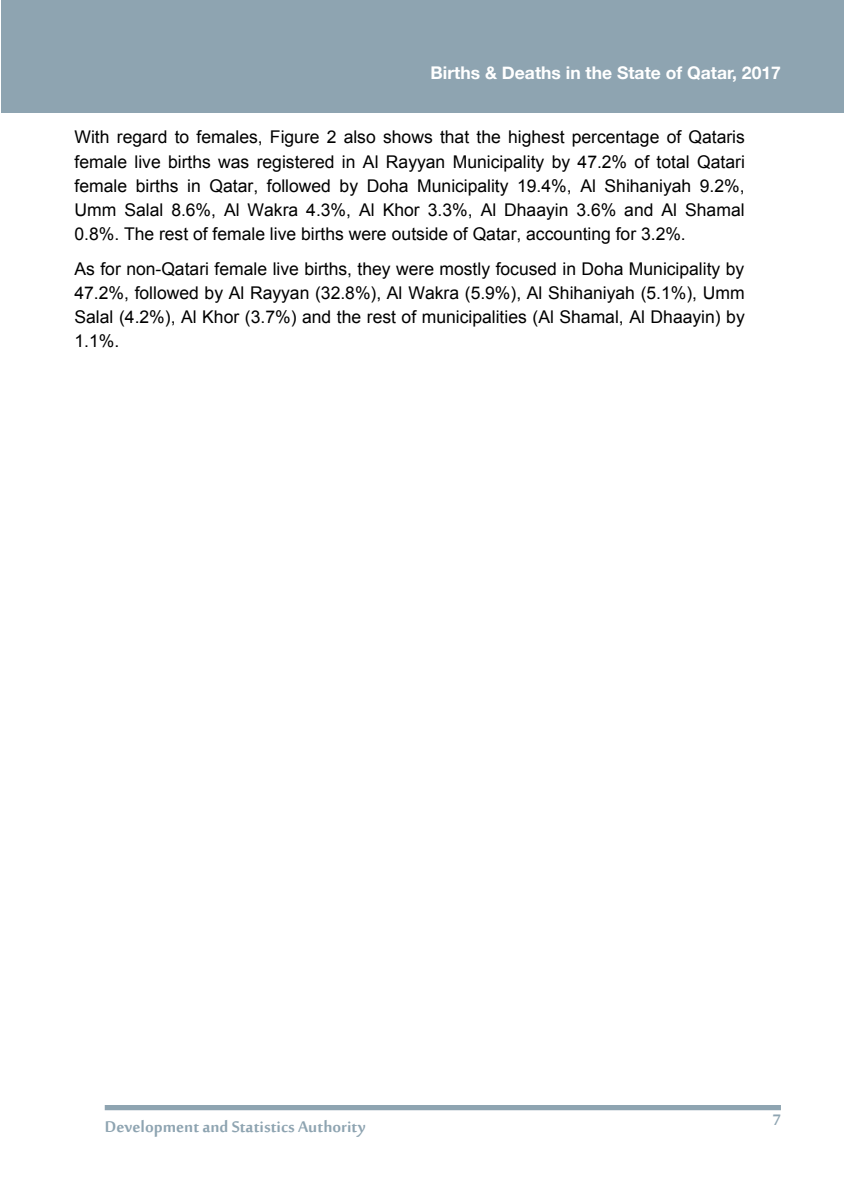
<style>
.page{position:relative;width:844px;height:1191px;background:#fff}
.page>*{position:absolute;margin:0;border:0;box-sizing:border-box;transform-origin:0 0}
.t1{font:700 21px "Sakkal Majalla";color:#8ea4b1}
.t2{font:17.5px/24.2px "Arial";color:#000;text-align:justify}
.t3{font:700 17.5px "Helvetica Neue";color:#fff}
</style>
<div class="page">
<div style="left:1px;top:0;width:842px;height:113px;background:#8ea4b1"></div>
<div style="left:105px;top:1105px;width:675px;height:5px;background:#8ea4b1"></div>
<p class="t3" style="left:430px;top:59px;width:352px">Births &amp; Deaths in the State of Qatar, 2017</p>
<p class="t2" style="left:74px;top:125px;width:671px">With regard to females, Figure 2 also shows that the highest percentage of Qataris female live births was registered in Al Rayyan Municipality by 47.2% of total Qatari female births in Qatar, followed by Doha Municipality 19.4%, Al Shihaniyah 9.2%, Umm Salal 8.6%, Al Wakra 4.3%, Al Khor 3.3%, Al Dhaayin 3.6% and Al Shamal 0.8%. The rest of female live births were outside of Qatar, accounting for 3.2%.</p>
<p class="t2" style="left:74px;top:257px;width:671px">As for non-Qatari female live births, they were mostly focused in Doha Municipality by 47.2%, followed by Al Rayyan (32.8%), Al Wakra (5.9%), Al Shihaniyah (5.1%), Umm Salal (4.2%), Al Khor (3.7%) and the rest of municipalities (Al Shamal, Al Dhaayin) by 1.1%.</p>
<p class="t1" style="left:105px;top:1115px;width:262px">Development and Statistics Authority</p>
<p class="t1" style="left:772px;top:1107px;width:10px">7</p>
</div>
